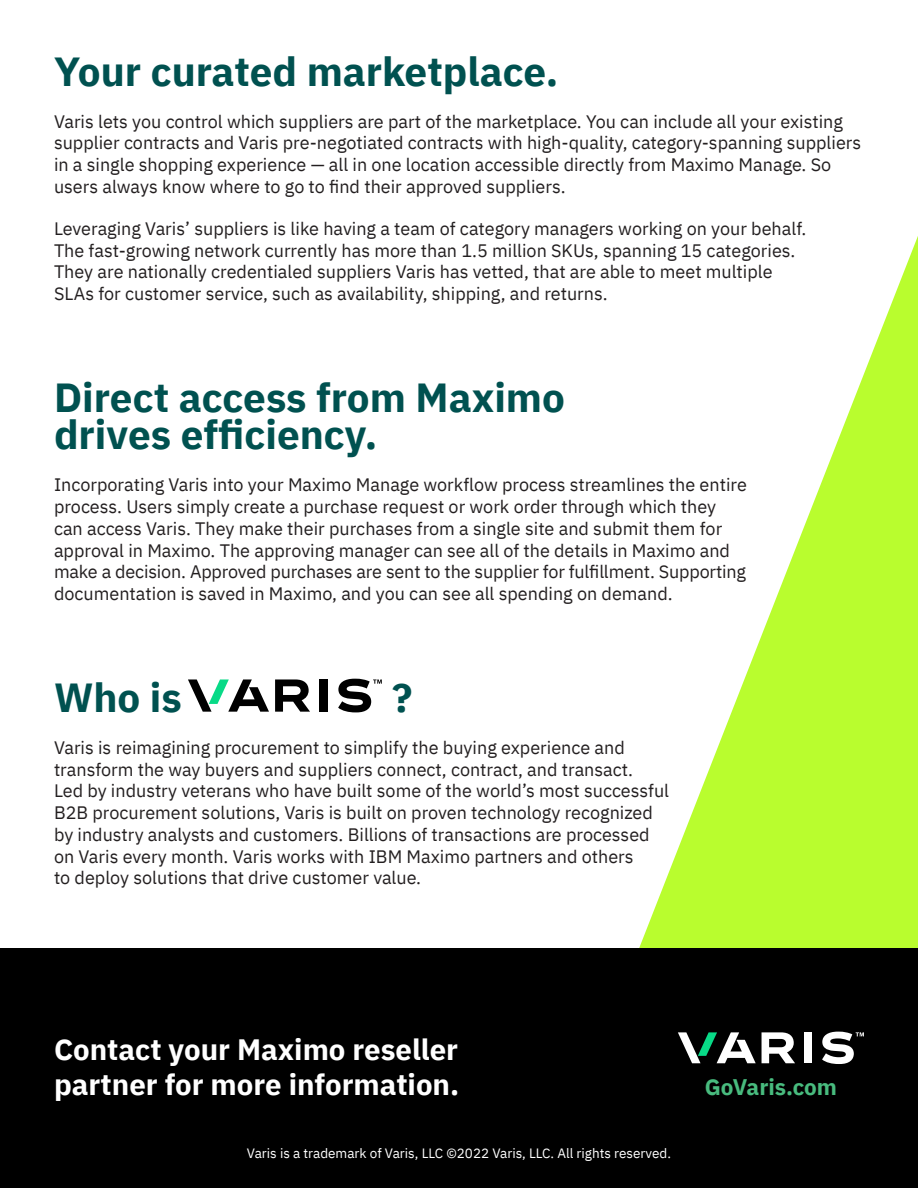
<style>
.page{position:relative;width:918px;height:1188px;background:#fff}
.page>*{position:absolute;margin:0;border:0;box-sizing:border-box;transform-origin:0 0}
.t1{font:700 40.5px/37.5px "IBM Plex Sans";color:#005150}
.t2{font:700 29.4px/35.2px "IBM Plex Sans";color:#fff}
.t3{font:700 22.5px "IBM Plex Sans";color:#48bb7e}
.t4{font:18px/21.8px "IBM Plex Sans";color:#231f20}
.t5{font:13.5px "IBM Plex Sans";color:#fff}
</style>
<div class="page">
<svg style="left:639px;top:236px;width:279px;height:712px"></svg>
<div style="left:0;top:948px;width:918px;height:240px;background:#000"></div>
<svg style="left:188px;top:679px;width:81px;height:33px"></svg>
<svg style="left:275px;top:679px;width:35px;height:33px"></svg>
<div style="left:320px;top:679px;width:8px;height:33px;background:#000"></div>
<svg style="left:338px;top:679px;width:44px;height:33px"></svg>
<svg style="left:678px;top:1032px;width:78px;height:31px"></svg>
<svg style="left:762px;top:1032px;width:33px;height:31px"></svg>
<div style="left:804px;top:1032px;width:8px;height:31px;background:#fff"></div>
<svg style="left:822px;top:1032px;width:42px;height:32px"></svg>
<p class="t1" style="left:54px;top:49px;width:506px">Your curated marketplace.</p>
<p class="t4" style="left:54px;top:109px;width:809px">Varis lets you control which suppliers are part of the marketplace. You can include all your existing supplier contracts and Varis pre-negotiated contracts with high-quality, category-spanning suppliers in a single shopping experience — all in one location accessible directly from Maximo Manage. So users always know where to go to find their approved suppliers.</p>
<p class="t4" style="left:54px;top:216px;width:754px">Leveraging Varis’ suppliers is like having a team of category managers working on your behalf.<br>The fast-growing network currently has more than 1.5 million SKUs, spanning 15 categories.<br>They are nationally credentialed suppliers Varis has vetted, that are able to meet multiple SLAs for customer service, such as availability, shipping, and returns.</p>
<p class="t1" style="left:54px;top:375px;width:513px">Direct access from Maximo drives efficiency.</p>
<p class="t4" style="left:54px;top:473px;width:694px">Incorporating Varis into your Maximo Manage workflow process streamlines the entire process. Users simply create a purchase request or work order through which they can access Varis. They make their purchases from a single site and submit them for approval in Maximo. The approving manager can see all of the details in Maximo and make a decision. Approved purchases are sent to the supplier for fulfillment. Supporting documentation is saved in Maximo, and you can see all spending on demand.</p>
<p class="t1" style="left:54px;top:675px;width:129px">Who is</p>
<p class="t1" style="left:392px;top:675px;width:22px">?</p>
<p class="t4" style="left:54px;top:735px;width:617px">Varis is reimagining procurement to simplify the buying experience and transform the way buyers and suppliers connect, contract, and transact.<br>Led by industry veterans who have built some of the world’s most successful B2B procurement solutions, Varis is built on proven technology recognized by industry analysts and customers. Billions of transactions are processed on Varis every month. Varis works with IBM Maximo partners and others<br>to deploy solutions that drive customer value.</p>
<p class="t2" style="left:54px;top:1029px;width:407px">Contact your Maximo reseller partner for more information.</p>
<p class="t5" style="left:247px;top:1143px;width:426px">Varis is a trademark of Varis, LLC ©2022 Varis, LLC. All rights reserved.</p>
<p class="t3" style="left:705px;top:1069px;width:134px">GoVaris.com</p>
</div>
